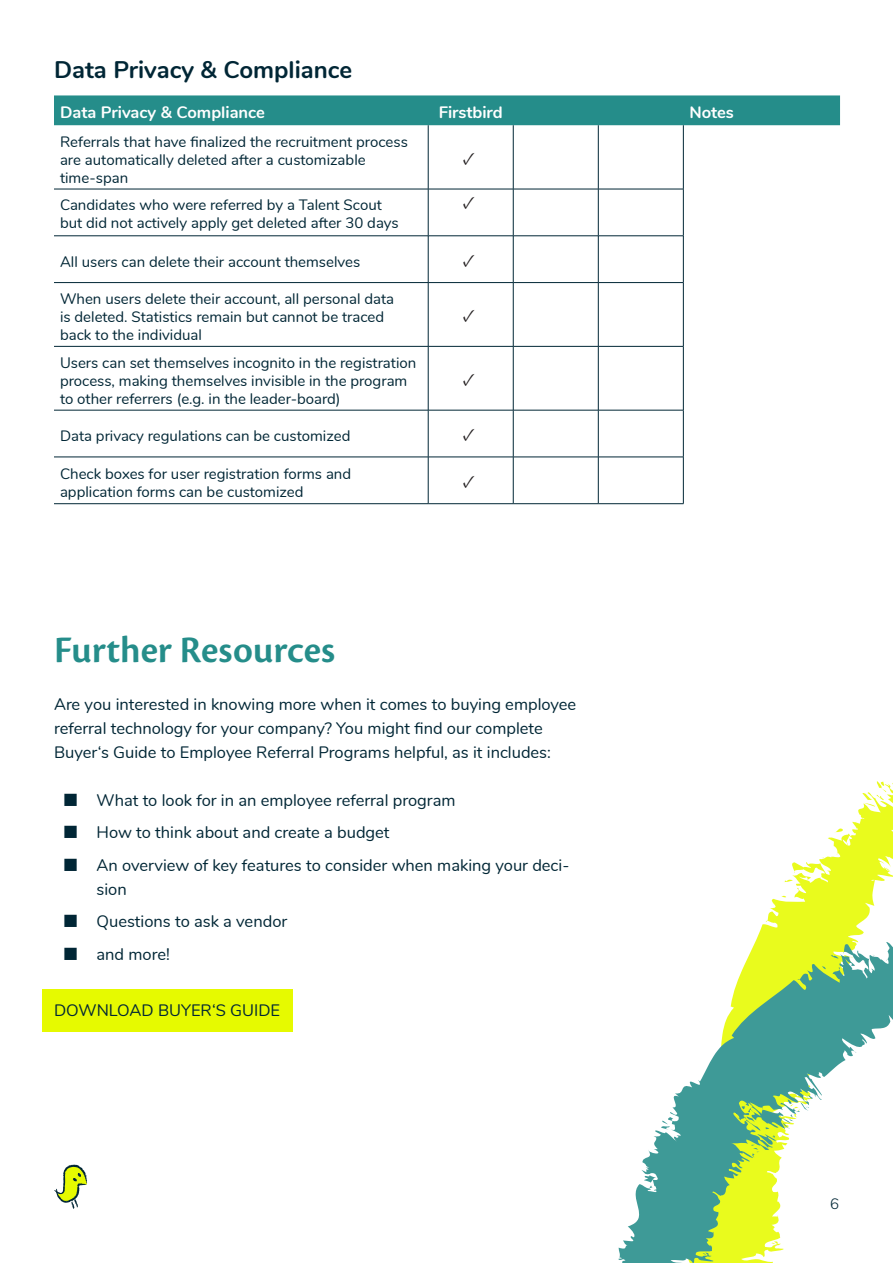
<style>
.page{position:relative;width:893px;height:1263px;background:#fff}
.page>*{position:absolute;margin:0;border:0;box-sizing:border-box;transform-origin:0 0}
.Headlines{font:600 39px "Cronos Pro";color:#258d8a}
.Zwischenüberschrift{font:700 24px "Nunito";color:#002635}
.t1{font:18px "Minion Pro";color:#231f20}
.Fließtext{font:16.5px/24px "Nunito";color:#002635}
.Fließtext-2{font:700 16.5px "Nunito";color:#fff}
.Tabellenfließtext{font:15px/18px "Nunito";color:#002635}
.t2{font:300 15px "Nunito";color:#002635}
.s1{font-family:"Adobe Song Std";font-weight:300}
</style>
<div class="page">
<svg style="left:54px;top:1164px;width:33px;height:45px"></svg>
<div style="left:54px;top:95px;width:786px;height:30px;background:#258d8a"></div>
<hr style="left:428px;top:125px;width:1px;height:64px;background:#002635">
<hr style="left:513px;top:125px;width:1px;height:64px;background:#002635">
<hr style="left:598px;top:125px;width:1px;height:64px;background:#002635">
<hr style="left:54px;top:189px;width:374px;height:1px;background:#002635">
<hr style="left:428px;top:189px;width:85px;height:1px;background:#002635">
<hr style="left:428px;top:189px;width:1px;height:47px;background:#002635">
<hr style="left:513px;top:189px;width:85px;height:1px;background:#002635">
<hr style="left:513px;top:189px;width:1px;height:47px;background:#002635">
<hr style="left:598px;top:189px;width:85px;height:1px;background:#002635">
<hr style="left:598px;top:189px;width:1px;height:47px;background:#002635">
<hr style="left:54px;top:236px;width:374px;height:1px;background:#002635">
<hr style="left:428px;top:236px;width:85px;height:1px;background:#002635">
<hr style="left:428px;top:236px;width:1px;height:46px;background:#002635">
<hr style="left:513px;top:236px;width:85px;height:1px;background:#002635">
<hr style="left:513px;top:236px;width:1px;height:46px;background:#002635">
<hr style="left:598px;top:236px;width:85px;height:1px;background:#002635">
<hr style="left:598px;top:236px;width:1px;height:46px;background:#002635">
<hr style="left:54px;top:282px;width:374px;height:1px;background:#002635">
<hr style="left:428px;top:282px;width:85px;height:1px;background:#002635">
<hr style="left:428px;top:283px;width:1px;height:63px;background:#002635">
<hr style="left:513px;top:282px;width:85px;height:1px;background:#002635">
<hr style="left:513px;top:283px;width:1px;height:63px;background:#002635">
<hr style="left:598px;top:282px;width:85px;height:1px;background:#002635">
<hr style="left:598px;top:283px;width:1px;height:63px;background:#002635">
<hr style="left:428px;top:347px;width:1px;height:63px;background:#002635">
<hr style="left:513px;top:347px;width:1px;height:63px;background:#002635">
<hr style="left:598px;top:347px;width:1px;height:63px;background:#002635">
<hr style="left:428px;top:410px;width:1px;height:47px;background:#002635">
<hr style="left:513px;top:410px;width:1px;height:47px;background:#002635">
<hr style="left:598px;top:410px;width:1px;height:47px;background:#002635">
<hr style="left:428px;top:457px;width:1px;height:46px;background:#002635">
<hr style="left:513px;top:457px;width:1px;height:46px;background:#002635">
<hr style="left:598px;top:457px;width:1px;height:46px;background:#002635">
<hr style="left:683px;top:125px;width:1px;height:64px;background:#002635">
<hr style="left:683px;top:189px;width:1px;height:47px;background:#002635">
<hr style="left:683px;top:236px;width:1px;height:46px;background:#002635">
<hr style="left:683px;top:283px;width:1px;height:63px;background:#002635">
<hr style="left:683px;top:347px;width:1px;height:63px;background:#002635">
<hr style="left:683px;top:410px;width:1px;height:47px;background:#002635">
<hr style="left:683px;top:457px;width:1px;height:46px;background:#002635">
<hr style="left:54px;top:346px;width:374px;height:1px;background:#002635">
<hr style="left:428px;top:346px;width:85px;height:1px;background:#002635">
<hr style="left:513px;top:346px;width:85px;height:1px;background:#002635">
<hr style="left:598px;top:346px;width:85px;height:1px;background:#002635">
<hr style="left:54px;top:410px;width:374px;height:1px;background:#002635">
<hr style="left:428px;top:410px;width:85px;height:1px;background:#002635">
<hr style="left:513px;top:410px;width:85px;height:1px;background:#002635">
<hr style="left:598px;top:410px;width:85px;height:1px;background:#002635">
<hr style="left:54px;top:457px;width:374px;height:1px;background:#002635">
<hr style="left:428px;top:457px;width:85px;height:1px;background:#002635">
<hr style="left:513px;top:457px;width:85px;height:1px;background:#002635">
<hr style="left:598px;top:457px;width:85px;height:1px;background:#002635">
<hr style="left:54px;top:503px;width:374px;height:1px;background:#002635">
<hr style="left:428px;top:503px;width:85px;height:1px;background:#002635">
<hr style="left:513px;top:503px;width:85px;height:1px;background:#002635">
<hr style="left:598px;top:503px;width:85px;height:1px;background:#002635">
<svg style="left:767px;top:783px;width:126px;height:137px"></svg>
<svg style="left:862px;top:781px;width:26px;height:26px"></svg>
<svg style="left:884px;top:866px;width:8px;height:8px"></svg>
<svg style="left:834px;top:828px;width:9px;height:5px"></svg>
<svg style="left:781px;top:879px;width:18px;height:19px"></svg>
<svg style="left:618px;top:920px;width:275px;height:343px"></svg>
<svg style="left:830px;top:952px;width:14px;height:7px"></svg>
<svg style="left:822px;top:966px;width:4px;height:4px"></svg>
<svg style="left:738px;top:1037px;width:95px;height:121px"></svg>
<svg style="left:661px;top:1117px;width:16px;height:13px"></svg>
<svg style="left:643px;top:1174px;width:13px;height:8px"></svg>
<div style="left:43px;top:989px;width:250px;height:43px;background:#e6fa00"></div>
<p class="Zwischenüberschrift" style="left:54px;top:52px;width:300px">Data Privacy &amp; Compliance</p>
<p class="Fließtext-2" style="left:60px;top:100px;width:207px">Data Privacy &amp; Compliance</p>
<p class="Fließtext-2" style="left:439px;top:100px;width:65px">Firstbird</p>
<p class="Fließtext-2" style="left:689px;top:100px;width:46px">Notes</p>
<p class="Tabellenfließtext" style="left:60px;top:132px;width:349px">Referrals that have finalized the recruitment process are automatically deleted after a customizable time-span</p>
<p class="t1" style="left:463px;top:146px;width:14px">✓</p>
<p class="Tabellenfließtext" style="left:60px;top:195px;width:340px">Candidates who were referred by a Talent Scout but did not actively apply get deleted after 30 days</p>
<p class="t1" style="left:463px;top:190px;width:14px">✓</p>
<p class="Tabellenfließtext" style="left:60px;top:252px;width:302px">All users can delete their account themselves</p>
<p class="t1" style="left:463px;top:248px;width:14px">✓</p>
<p class="Tabellenfließtext" style="left:60px;top:289px;width:336px">When users delete their account, all personal data is deleted. Statistics remain but cannot be traced back to the individual</p>
<p class="t1" style="left:463px;top:303px;width:14px">✓</p>
<p class="Tabellenfließtext" style="left:60px;top:353px;width:358px">Users can set themselves incognito in the registration process, making themselves invisible in the program to other referrers (e.g. in the leader-board)</p>
<p class="t1" style="left:463px;top:367px;width:14px">✓</p>
<p class="Tabellenfließtext" style="left:60px;top:426px;width:292px">Data privacy regulations can be customized</p>
<p class="t1" style="left:463px;top:422px;width:14px">✓</p>
<p class="Tabellenfließtext" style="left:60px;top:464px;width:293px">Check boxes for user registration forms and application forms can be customized</p>
<p class="t1" style="left:463px;top:469px;width:14px">✓</p>
<p class="Headlines" style="left:54px;top:627px;width:283px">Further Resources</p>
<p class="Fließtext" style="left:54px;top:691px;width:524px">Are you interested in knowing more when it comes to buying employee referral technology for your company? You might find our complete</p>
<p class="Fließtext" style="left:54px;top:739px;width:498px">Buyer‘s Guide to Employee Referral Programs helpful, as it includes:</p>
<p class="Fließtext" style="left:63px;top:787px;width:394px"><span class="s1">■</span> What to look for in an employee referral program</p>
<p class="Fließtext" style="left:63px;top:820px;width:329px"><span class="s1">■</span> How to think about and create a budget</p>
<p class="Fließtext" style="left:97px;top:852px;width:474px;text-indent:-34px"><span class="s1">■</span> An overview of key features to consider when making your deci&shy;sion</p>
<p class="Fließtext" style="left:63px;top:909px;width:226px"><span class="s1">■</span> Questions to ask a vendor</p>
<p class="Fließtext" style="left:63px;top:941px;width:109px"><span class="s1">■</span> and more!</p>
<p class="Fließtext" style="left:54px;top:998px;width:228px">DOWNLOAD BUYER‘S GUIDE</p>
<p class="t2" style="left:830px;top:1193px;width:10px">6</p>
</div>
